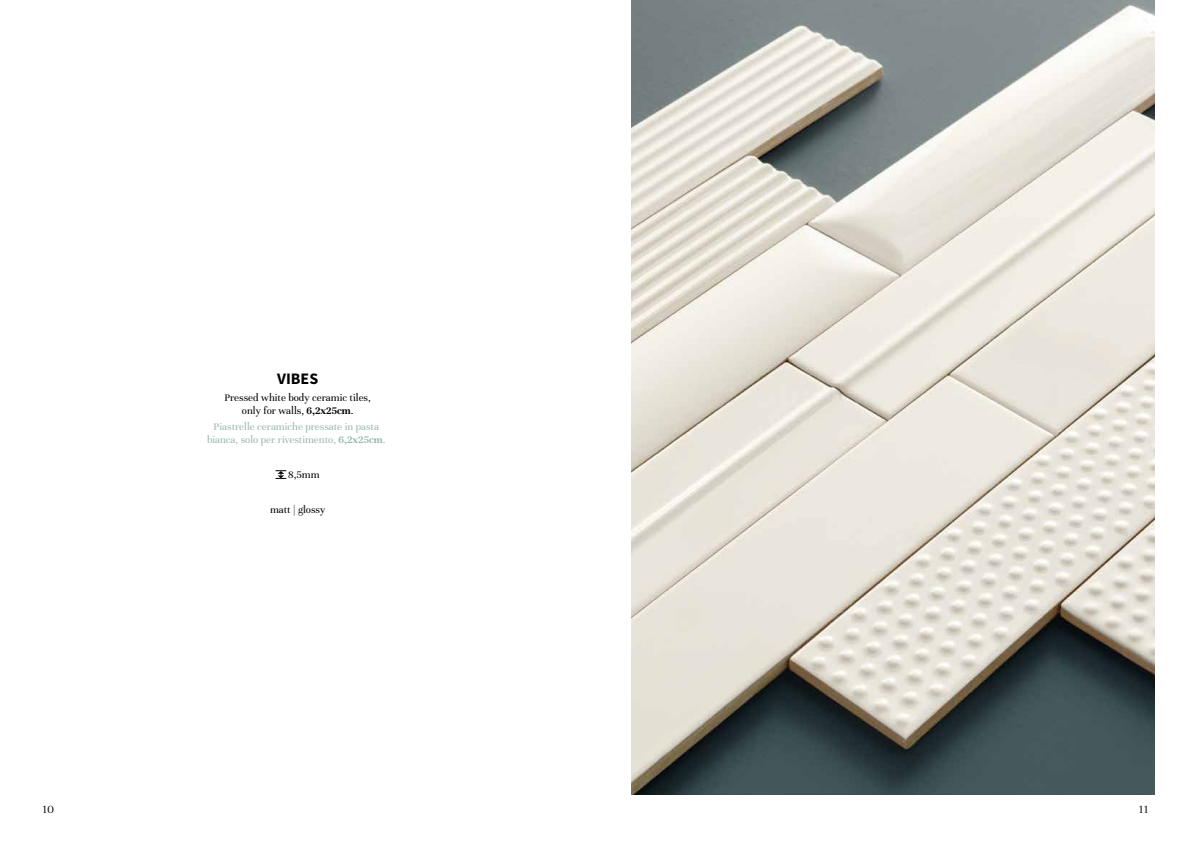
<style>
.page{position:relative;width:1191px;height:842px;background:#fff}
.page>*{position:absolute;margin:0;border:0;box-sizing:border-box;transform-origin:0 0}
.t1{font:700 16px "Source Sans Pro";color:#000}
.t2{font:12px "Unna";color:#000}
.t3{font:11px/13px "Unna";color:#99b8ad;text-align:center}
.t4{font:11px/13px "Unna";color:#000;text-align:center}
.s1{font-weight:700}
</style>
<div class="page">
<img style="left:631px;top:0;width:524px;height:795px">
<svg style="left:275px;top:470px;width:11px;height:9px"></svg>
<h1 class="t1" style="left:277px;top:368px;width:43px">VIBES</h1>
<p class="t3" style="left:207px;top:421px;width:180px">Piastrelle ceramiche pressate in pasta bianca, solo per rivestimento, <span class="s1">6,2x25cm</span>.</p>
<p class="t4" style="left:225px;top:391px;width:148px">Pressed white body ceramic tiles, only for walls, <span class="s1">6,2x25cm</span>.</p>
<p class="t4" style="left:288px;top:468px;width:33px">8,5mm</p>
<p class="t4" style="left:270px;top:503px;width:57px">matt | glossy</p>
<p class="t2" style="left:43px;top:803px;width:13px">10</p>
<p class="t2" style="left:1138px;top:803px;width:11px">11</p>
</div>
